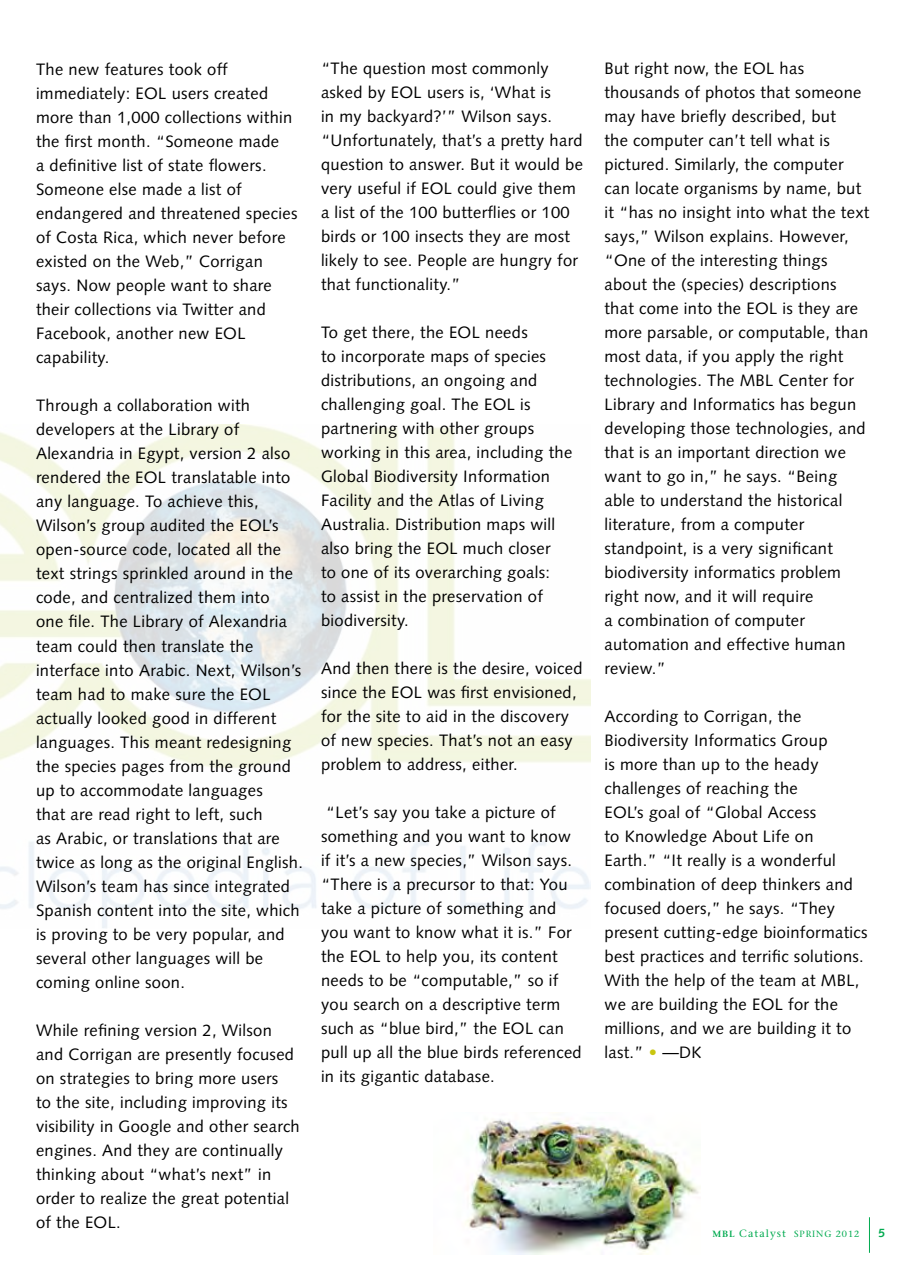
<style>
.page{position:relative;width:918px;height:1269px;background:#fff}
.page>*{position:absolute;margin:0;border:0;box-sizing:border-box;transform-origin:0 0}
.t1{font:16.5px/24px "Syntax";letter-spacing:.02em;color:#000}
.t2{font:700 12px "Syntax";color:#00aa4f}
.t3{font:10.5px "Stone Serif";letter-spacing:.1em;color:#00aa4f}
.t4{font:9px "Stone Serif";color:#00aa4f}
.s1{color:#c9c60f}
.s2{font-weight:600;font-size:9px}
.s3{font-size:9px}
</style>
<div class="page">
<img style="left:0;top:425px;width:590px;height:503px">
<img style="left:465px;top:1118px;width:235px;height:137px">
<hr style="left:869px;top:1217px;width:1px;height:36px;background:#00aa4f">
<p class="t1" style="left:36px;top:58px;width:263px">The new features took off immediately: EOL users created more than 1,000 collections within the first month. “Someone made<br>a definitive list of state flowers.<br>Someone else made a list of endangered and threatened species of Costa Rica, which never before existed on the Web,” Corrigan says. Now people want to share their collections via Twitter and<br>Facebook, another new EOL capability.</p>
<p class="t1" style="left:36px;top:394px;width:269px">Through a collaboration with developers at the Library of<br>Alexandria in Egypt, version 2 also rendered the EOL translatable into any language. To achieve this,<br>Wilson’s group audited the EOL’s open-source code, located all the text strings sprinkled around in the code, and centralized them into<br>one file. The Library of Alexandria team could then translate the interface into Arabic. Next, Wilson’s team had to make sure the EOL actually looked good in different languages. This meant redesigning the species pages from the ground up to accommodate languages<br>that are read right to left, such<br>as Arabic, or translations that are twice as long as the original English.<br>Wilson’s team has since integrated<br>Spanish content into the site, which is proving to be very popular, and several other languages will be coming online soon.</p>
<p class="t1" style="left:36px;top:1018px;width:265px">While refining version 2, Wilson and Corrigan are presently focused on strategies to bring more users<br>to the site, including improving its visibility in Google and other search engines. And they are continually thinking about “what’s next” in order to realize the great potential of the EOL.</p>
<p class="t1" style="left:321px;top:57px;width:264px">“The question most commonly asked by EOL users is, ‘What is<br>in my backyard?’” Wilson says. “Unfortunately, that’s a pretty hard question to answer. But it would be very useful if EOL could give them a list of the 100 butterflies or 100 birds or 100 insects they are most likely to see. People are hungry for that functionality.”</p>
<p class="t1" style="left:321px;top:321px;width:253px">To get there, the EOL needs<br>to incorporate maps of species distributions, an ongoing and challenging goal. The EOL is partnering with other groups working in this area, including the<br>Global Biodiversity Information<br>Facility and the Atlas of Living<br>Australia. Distribution maps will also bring the EOL much closer<br>to one of its overarching goals:<br>to assist in the preservation of biodiversity.</p>
<p class="t1" style="left:321px;top:657px;width:263px">And then there is the desire, voiced since the EOL was first envisioned, for the site to aid in the discovery of new species. That’s not an easy problem to address, either.</p>
<p class="t1" style="left:321px;top:801px;width:262px">“Let’s say you take a picture of something and you want to know if it’s a new species,” Wilson says. “There is a precursor to that: You take a picture of something and you want to know what it is.” For the EOL to help you, its content needs to be “computable,” so if you search on a descriptive term such as “blue bird,” the EOL can pull up all the blue birds referenced in its gigantic database.</p>
<p class="t1" style="left:604px;top:56px;width:266px">But right now, the EOL has thousands of photos that someone may have briefly described, but<br>the computer can’t tell what is pictured. Similarly, the computer can locate organisms by name, but it “has no insight into what the text says,” Wilson explains. However, “One of the interesting things about the (species) descriptions that come into the EOL is they are more parsable, or computable, than most data, if you apply the right technologies. The MBL Center for<br>Library and Informatics has begun developing those technologies, and that is an important direction we want to go in,” he says. “Being able to understand the historical literature, from a computer standpoint, is a very significant biodiversity informatics problem right now, and it will require<br>a combination of computer automation and effective human review.”</p>
<p class="t1" style="left:604px;top:704px;width:265px">According to Corrigan, the<br>Biodiversity Informatics Group<br>is more than up to the heady challenges of reaching the<br>EOL’s goal of “Global Access<br>to Knowledge About Life on<br>Earth.” “It really is a wonderful combination of deep thinkers and focused doers,” he says. “They present cutting-edge bioinformatics best practices and terrific solutions.<br>With the help of the team at MBL, we are building the EOL for the millions, and we are building it to last.” <span class="s1">•</span> —DK</p>
<p class="t3" style="left:712px;top:1227px;width:101px"><span class="s2">MBL</span> Catalyst <span class="s3">spring</span></p>
<p class="t4" style="left:836px;top:1228px;width:25px">2012</p>
<p class="t2" style="left:878px;top:1226px;width:8px">5</p>
</div>
